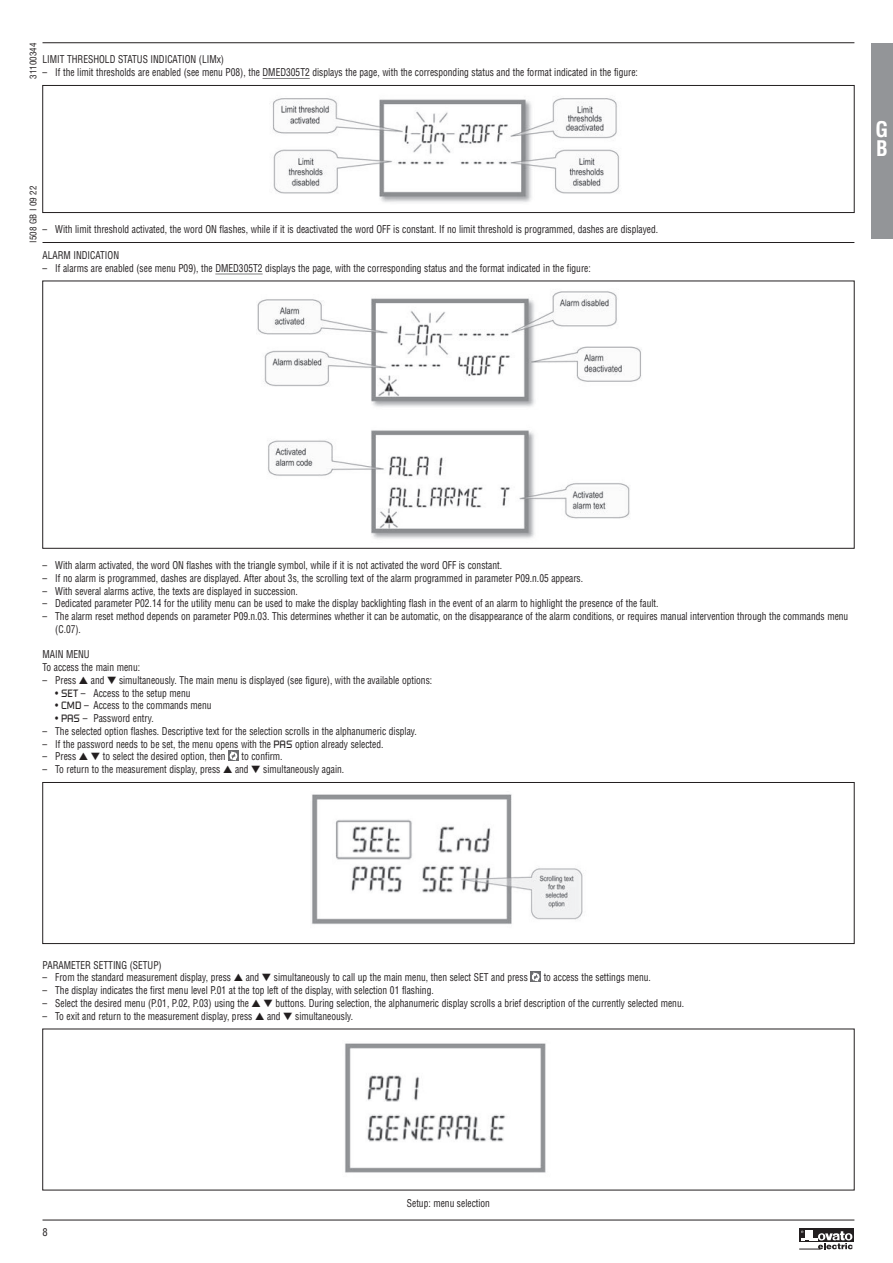
<style>
.page{position:relative;width:893px;height:1263px;background:#fff}
.page>*{position:absolute;margin:0;border:0;box-sizing:border-box;transform-origin:0 0}
.t1{font:700 condensed 21px/19px "Helvetica";color:#fff}
.t2{font:condensed 10.5px/12.8px "Helvetica";color:#231f20;scale:.9 1}
.t3{font:condensed 10.5px "Helvetica";color:#231f20}
.t4{font:condensed 9px "Helvetica";color:#231f20}
.s1{font-family:"Russell Square";font-stretch:normal}
</style>
<div class="page">
<div style="left:871px;top:43px;width:22px;height:195px;background:#939598"></div>
<hr style="left:43px;top:42px;width:811px;height:1px;background:#231f20">
<hr style="left:43px;top:1220px;width:811px;height:1px;background:#231f20">
<svg style="left:799px;top:1229px;width:55px;height:13px"></svg>
<svg style="left:799px;top:1231px;width:54px;height:19px"></svg>
<img style="left:272px;top:98px;width:348px;height:105px">
<div style="left:43px;top:85px;width:811px;height:128px;border:1px solid #231f20"></div>
<svg style="left:42px;top:242px;width:813px;height:307px"></svg>
<img style="left:311px;top:794px;width:272px;height:131px">
<div style="left:43px;top:782px;width:811px;height:162px;border:1px solid #231f20"></div>
<img style="left:345px;top:1043px;width:201px;height:130px">
<svg style="left:228px;top:751px;width:11px;height:10px"></svg>
<svg style="left:230px;top:751px;width:8px;height:10px"></svg>
<div style="left:530px;top:972px;width:11px;height:10px;background:#6c6d70"></div>
<svg style="left:532px;top:971px;width:8px;height:11px"></svg>
<hr style="left:262px;top:78px;width:48px;height:1px;background:#808080">
<hr style="left:215px;top:274px;width:48px;height:1px;background:#808080">
<p class="t4" style="left:30px;top:79px;width:37px;rotate:-90deg">31100344</p>
<p class="t2" style="left:43px;top:54px;width:203px">LIMIT THRESHOLD STATUS INDICATION (LIMx)</p>
<p class="t2" style="left:43px;top:67px;width:663px">– If the limit thresholds are enabled (see menu P08), the DMED305T2 displays the page, with the corresponding status and the format indicated in the figure:</p>
<p class="t4" style="left:30px;top:243px;width:58px;rotate:-90deg">I508 GB I 09 22</p>
<p class="t2" style="left:43px;top:224px;width:686px">– With limit threshold activated, the word ON flashes, while if it is deactivated the word OFF is constant. If no limit threshold is programmed, dashes are displayed.</p>
<p class="t2" style="left:43px;top:250px;width:87px">ALARM INDICATION</p>
<p class="t2" style="left:43px;top:262px;width:610px">– If alarms are enabled (see menu P09), the DMED305T2 displays the page, with the corresponding status and the format indicated in the figure:</p>
<h1 class="t1" style="left:875px;top:121px;width:14px">G<br>B</h1>
<p class="t2" style="left:43px;top:560px;width:512px">– With alarm activated, the word ON flashes with the triangle symbol, while if it is not activated the word OFF is constant.</p>
<p class="t2" style="left:43px;top:573px;width:602px">– If no alarm is programmed, dashes are displayed. After about 3s, the scrolling text of the alarm programmed in parameter P09.n.05 appears.</p>
<p class="t2" style="left:43px;top:585px;width:285px">– With several alarms active, the texts are displayed in succession.</p>
<p class="t2" style="left:43px;top:598px;width:686px">– Dedicated parameter P02.14 for the utility menu can be used to make the display backlighting flash in the event of an alarm to highlight the presence of the fault.</p>
<p class="t2" style="left:55px;top:611px;width:883px;text-indent:-13px">– The alarm reset method depends on parameter P09.n.03. This determines whether it can be automatic, on the disappearance of the alarm conditions, or requires manual intervention through the commands menu (C.07).</p>
<p class="t2" style="left:43px;top:649px;width:110px">MAIN MENU<br>To access the main menu:</p>
<p class="t2" style="left:43px;top:675px;width:434px">– Press ▲ and ▼ simultaneously. The main menu is displayed (see figure), with the available options:</p>
<p class="t2" style="left:55px;top:687px;width:152px">• <span class="s1">SET</span> – Access to the setup menu</p>
<p class="t2" style="left:55px;top:700px;width:175px">• <span class="s1">CMD</span> – Access to the commands menu</p>
<p class="t2" style="left:55px;top:713px;width:111px">• <span class="s1">PAS</span> – Password entry.</p>
<p class="t2" style="left:43px;top:726px;width:417px">– The selected option flashes. Descriptive text for the selection scrolls in the alphanumeric display.</p>
<p class="t2" style="left:43px;top:738px;width:380px">– If the password needs to be set, the menu opens with the <span class="s1">PAS</span> option already selected.</p>
<p class="t2" style="left:43px;top:751px;width:205px">– Press ▲ ▼ to select the desired option, then</p>
<p class="t2" style="left:241px;top:751px;width:47px">to confirm.</p>
<p class="t2" style="left:43px;top:764px;width:337px">– To return to the measurement display, press ▲ and ▼ simultaneously again.</p>
<p class="t2" style="left:43px;top:959px;width:134px">PARAMETER SETTING (SETUP)</p>
<p class="t2" style="left:43px;top:972px;width:541px">– From the standard measurement display, press ▲ and ▼ simultaneously to call up the main menu, then select SET and press</p>
<p class="t2" style="left:544px;top:972px;width:121px">to access the settings menu.</p>
<p class="t2" style="left:43px;top:985px;width:436px">– The display indicates the first menu level P.01 at the top left of the display, with selection 01 flashing.</p>
<p class="t2" style="left:43px;top:998px;width:714px">– Select the desired menu (P.01, P.02, P.03) using the ▲ ▼ buttons. During selection, the alphanumeric display scrolls a brief description of the currently selected menu.</p>
<p class="t2" style="left:43px;top:1010px;width:347px">– To exit and return to the measurement display, press ▲ and ▼ simultaneously.</p>
<p class="t3" style="left:43px;top:1229px;width:7px">8</p>
<p class="t2" style="left:407px;top:1197px;width:94px">Setup: menu selection</p>
</div>
